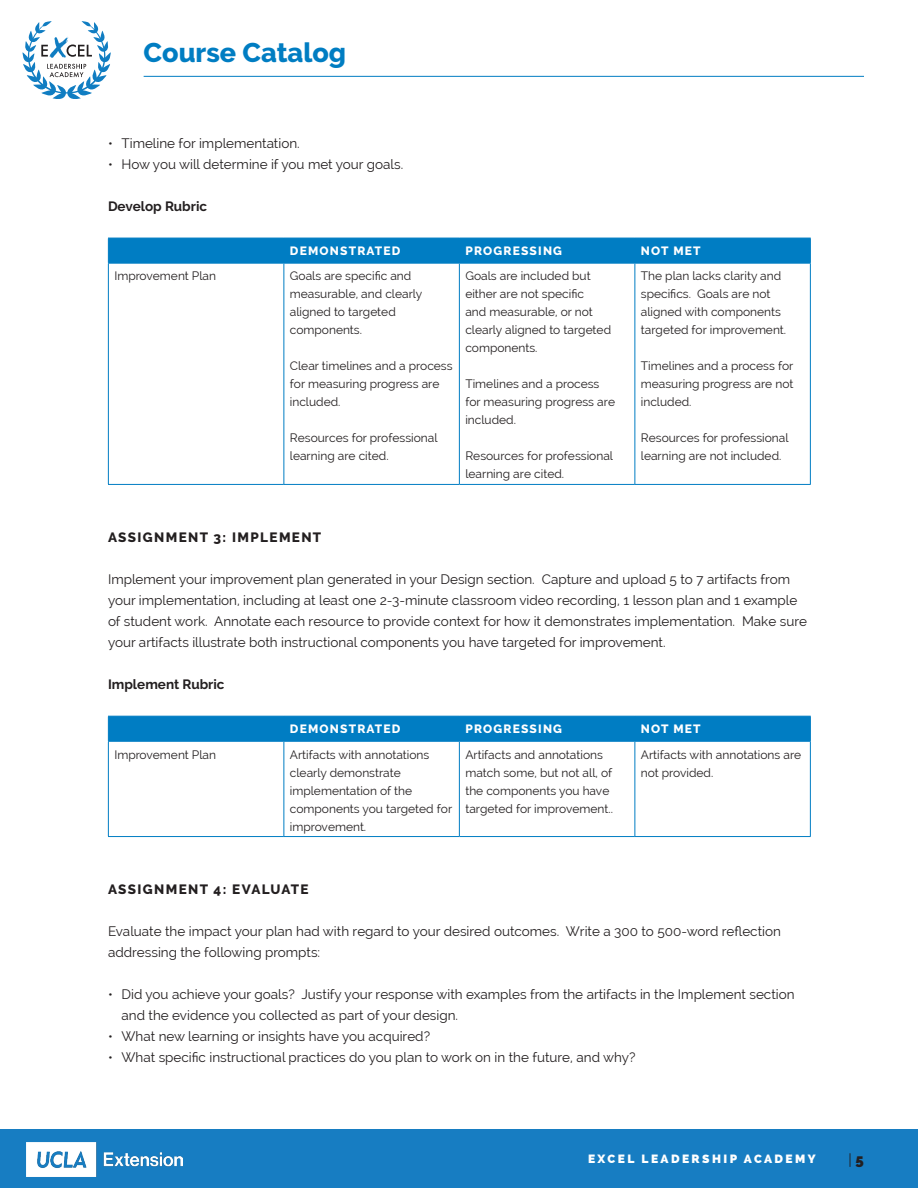
<style>
.page{position:relative;width:918px;height:1188px;background:#fff}
.page>*{position:absolute;margin:0;border:0;box-sizing:border-box;transform-origin:0 0}
.t1{font:800 27px "Raleway";color:#007dc2}
.t2{font:15px "Raleway";color:#231f20}
.body{font:13.5px/21px "Raleway";color:#231f20}
.bullet_blocks{font:13.5px/21px "Raleway";color:#231f20}
.all_caps_sub{font:800 13.5px "Raleway";letter-spacing:.1em;color:#231f20}
.body-2{font:700 13.5px "Raleway";color:#231f20}
.table_copy{font:12px/18px "Raleway";color:#231f20}
.body-3{font:800 12px "Raleway";letter-spacing:.1em;color:#fff}
.t3{font:800 12px "Raleway";letter-spacing:.2em;color:#fff}
.s1{font-weight:800}
</style>
<div class="page">
<svg style="left:23px;top:21px;width:88px;height:78px"></svg>
<div style="left:0;top:1130px;width:918px;height:58px;background:#177dc2"></div>
<hr style="left:144px;top:76px;width:720px;height:1px;background:#007dc2">
<img style="left:26px;top:1142px;width:156px;height:34px">
<div style="left:108px;top:238px;width:703px;height:25px;background:#007dc3"></div>
<hr style="left:108px;top:263px;width:176px;height:1px;background:#007dc3">
<hr style="left:108px;top:264px;width:1px;height:220px;background:#007dc3">
<hr style="left:284px;top:263px;width:175px;height:1px;background:#007dc3">
<hr style="left:284px;top:264px;width:1px;height:220px;background:#007dc3">
<hr style="left:459px;top:263px;width:176px;height:1px;background:#007dc3">
<hr style="left:459px;top:264px;width:1px;height:220px;background:#007dc3">
<hr style="left:635px;top:263px;width:176px;height:1px;background:#007dc3">
<hr style="left:634px;top:264px;width:1px;height:220px;background:#007dc3">
<hr style="left:810px;top:264px;width:1px;height:220px;background:#007dc3">
<hr style="left:108px;top:484px;width:176px;height:1px;background:#007dc3">
<hr style="left:284px;top:484px;width:175px;height:1px;background:#007dc3">
<hr style="left:459px;top:484px;width:176px;height:1px;background:#007dc3">
<hr style="left:635px;top:484px;width:176px;height:1px;background:#007dc3">
<div style="left:108px;top:716px;width:703px;height:25px;background:#007dc3"></div>
<hr style="left:108px;top:741px;width:176px;height:1px;background:#007dc3">
<hr style="left:108px;top:742px;width:1px;height:94px;background:#007dc3">
<hr style="left:284px;top:741px;width:175px;height:1px;background:#007dc3">
<hr style="left:284px;top:742px;width:1px;height:94px;background:#007dc3">
<hr style="left:459px;top:741px;width:176px;height:1px;background:#007dc3">
<hr style="left:459px;top:742px;width:1px;height:94px;background:#007dc3">
<hr style="left:635px;top:741px;width:176px;height:1px;background:#007dc3">
<hr style="left:634px;top:742px;width:1px;height:94px;background:#007dc3">
<hr style="left:810px;top:742px;width:1px;height:94px;background:#007dc3">
<hr style="left:108px;top:836px;width:176px;height:1px;background:#007dc3">
<hr style="left:284px;top:836px;width:175px;height:1px;background:#007dc3">
<hr style="left:459px;top:836px;width:176px;height:1px;background:#007dc3">
<hr style="left:635px;top:836px;width:176px;height:1px;background:#007dc3">
<h1 class="t1" style="left:144px;top:37px;width:204px">Course Catalog</h1>
<p class="bullet_blocks" style="left:108px;top:132px;width:193px">• Timeline for implementation.</p>
<p class="bullet_blocks" style="left:108px;top:153px;width:297px">• How you will determine if you met your goals.</p>
<p class="body-2" style="left:108px;top:198px;width:101px">Develop Rubric</p>
<p class="body-3" style="left:290px;top:244px;width:112px">DEMONSTRATED</p>
<p class="body-3" style="left:465px;top:244px;width:98px">PROGRESSING</p>
<p class="body-3" style="left:641px;top:244px;width:61px">NOT MET</p>
<p class="table_copy" style="left:114px;top:267px;width:103px">Improvement Plan</p>
<p class="table_copy" style="left:290px;top:267px;width:134px">Goals are specific and measurable, and clearly aligned to targeted components.</p>
<p class="table_copy" style="left:290px;top:357px;width:164px">Clear timelines and a process for measuring progress are included.</p>
<p class="table_copy" style="left:290px;top:429px;width:149px">Resources for professional learning are cited.</p>
<p class="table_copy" style="left:465px;top:267px;width:147px">Goals are included but either are not specific<br>and measurable, or not clearly aligned to targeted components.</p>
<p class="table_copy" style="left:465px;top:375px;width:151px">Timelines and a process for measuring progress are included.</p>
<p class="table_copy" style="left:465px;top:447px;width:149px">Resources for professional learning are cited.</p>
<p class="table_copy" style="left:641px;top:267px;width:147px">The plan lacks clarity and specifics. Goals are not aligned with components targeted for improvement.</p>
<p class="table_copy" style="left:641px;top:357px;width:154px;text-align:justify">Timelines and a process for measuring progress are not included.</p>
<p class="table_copy" style="left:641px;top:429px;width:149px">Resources for professional learning are not included.</p>
<p class="all_caps_sub" style="left:108px;top:529px;width:215px">ASSIGNMENT 3: IMPLEMENT</p>
<p class="body" style="left:108px;top:569px;width:701px">Implement your improvement plan generated in your Design section. Capture and upload 5 to 7 artifacts from your implementation, including at least one 2-3-minute classroom video recording, 1 lesson plan and 1 example of student work. Annotate each resource to provide context for how it demonstrates implementation. Make sure your artifacts illustrate both instructional components you have targeted for improvement.</p>
<p class="body-2" style="left:108px;top:676px;width:118px">Implement Rubric</p>
<p class="body-3" style="left:290px;top:722px;width:112px">DEMONSTRATED</p>
<p class="body-3" style="left:465px;top:722px;width:98px">PROGRESSING</p>
<p class="body-3" style="left:641px;top:722px;width:61px">NOT MET</p>
<p class="table_copy" style="left:114px;top:745px;width:103px">Improvement Plan</p>
<p class="table_copy" style="left:290px;top:745px;width:164px">Artifacts with annotations clearly demonstrate implementation of the components you targeted for improvement.</p>
<p class="table_copy" style="left:465px;top:745px;width:149px">Artifacts and annotations match some, but not all, of the components you have targeted for improvement..</p>
<p class="table_copy" style="left:641px;top:745px;width:162px">Artifacts with annotations are not provided.</p>
<p class="all_caps_sub" style="left:108px;top:882px;width:202px">ASSIGNMENT 4: EVALUATE</p>
<p class="body" style="left:108px;top:921px;width:674px">Evaluate the impact your plan had with regard to your desired outcomes. Write a 300 to 500-word reflection addressing the following prompts:</p>
<p class="bullet_blocks" style="left:122px;top:984px;width:675px;text-indent:-14px">• Did you achieve your goals? Justify your response with examples from the artifacts in the Implement section and the evidence you collected as part of your design.</p>
<p class="bullet_blocks" style="left:108px;top:1026px;width:324px">• What new learning or insights have you acquired?</p>
<p class="bullet_blocks" style="left:108px;top:1047px;width:529px">• What specific instructional practices do you plan to work on in the future, and why?</p>
<p class="t3" style="left:588px;top:1152px;width:229px">EXCEL LEADERSHIP ACADEMY</p>
<p class="t2" style="left:848px;top:1151px;width:17px">| <span class="s1">5</span></p>
</div>
